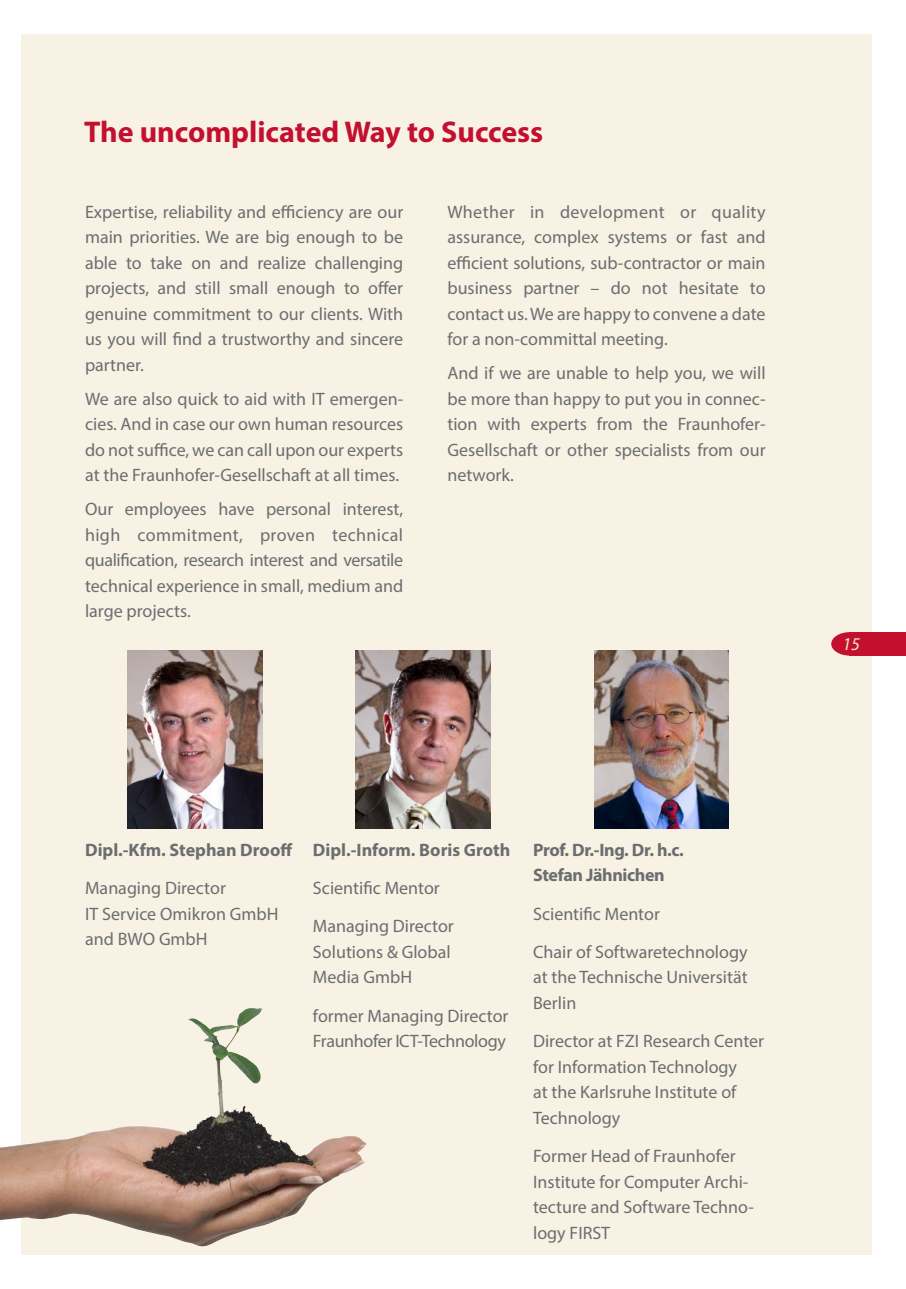
<style>
.page{position:relative;width:906px;height:1289px;background:#fff}
.page>*{position:absolute;margin:0;border:0;box-sizing:border-box;transform-origin:0 0}
.t1{font:700 30px "Myriad Pro";color:#c3102f}
.Absatzformat_1{font:18px/25.5px "Myriad Pro";color:#6c6d70;text-align:justify}
.Absatzformat_2{font:18px/25.5px "Myriad Pro";color:#6c6d70}
.Absatzformat_2-2{font:700 18px "Myriad Pro";color:#6c6d70}
.Absatzformat_2-3{font:700 18px/25.5px "Myriad Pro";letter-spacing:-.02em;color:#6c6d70}
.t2{font:italic 18px "Myriad Pro";color:#f2e8ca}
</style>
<div class="page">
<div style="left:21px;top:34px;width:851px;height:1220px;background:#f7f2e3"></div>
<div style="left:831px;top:632px;width:37px;height:23px;background:#c3102f;border-radius:50%"></div>
<div style="left:849px;top:632px;width:57px;height:23px;background:#c3102f"></div>
<img style="left:0;top:1008px;width:307px;height:238px">
<img style="left:594px;top:651px;width:135px;height:177px">
<img style="left:356px;top:651px;width:134px;height:177px">
<img style="left:128px;top:651px;width:134px;height:177px">
<p class="t1" style="left:84px;top:112px;width:460px">The uncomplicated Way to Success</p>
<p class="Absatzformat_1" style="left:85px;top:199px;width:320px">Expertise, reliability and efficiency are our main priorities. We are big enough to be able to take on and realize challenging projects, and still small enough to offer genuine commitment to our clients. With us you will find a trustworthy and sincere partner.</p>
<p class="Absatzformat_1" style="left:85px;top:386px;width:320px">We are also quick to aid with IT emergen&shy;cies. And in case our own human resources do not suffice, we can call upon our experts at the Fraunhofer-Gesellschaft at all times.</p>
<p class="Absatzformat_1" style="left:85px;top:496px;width:320px">Our employees have personal interest, high commitment, proven technical qualification, research interest and versatile technical experience in small, medium and large projects.</p>
<p class="Absatzformat_1" style="left:447px;top:199px;width:320px">Whether in development or quality assurance, complex systems or fast and efficient solutions, sub-contractor or main business partner – do not hesitate to contact us. We are happy to convene a date for a non-committal meeting.</p>
<p class="Absatzformat_1" style="left:447px;top:360px;width:320px">And if we are unable to help you, we will be more than happy to put you in connec&shy;tion with experts from the Fraunhofer-Gesellschaft or other specialists from our network.</p>
<p class="Absatzformat_2-2" style="left:85px;top:838px;width:209px">Dipl.-Kfm. Stephan Drooff</p>
<p class="Absatzformat_2" style="left:85px;top:875px;width:195px">Managing Director<br>IT Service Omikron GmbH and BWO GmbH</p>
<p class="Absatzformat_2-2" style="left:313px;top:838px;width:199px">Dipl.-Inform. Boris Groth</p>
<p class="Absatzformat_2" style="left:313px;top:875px;width:128px">Scientific Mentor</p>
<p class="Absatzformat_2" style="left:313px;top:913px;width:142px">Managing Director<br>Solutions &amp; Global<br>Media GmbH</p>
<p class="Absatzformat_2" style="left:313px;top:1002px;width:197px">former Managing Director<br>Fraunhofer ICT-Technology</p>
<p class="Absatzformat_2-3" style="left:533px;top:836px;width:152px">Prof. Dr.-Ing. Dr. h.c.<br>Stefan Jähnichen</p>
<p class="Absatzformat_2" style="left:533px;top:900px;width:128px">Scientific Mentor</p>
<p class="Absatzformat_2" style="left:533px;top:938px;width:216px;text-align:justify">Chair of Softwaretechnology at the Technische Universität Berlin</p>
<p class="Absatzformat_2" style="left:533px;top:1028px;width:232px">Director at FZI Research Center for Information Technology<br>at the Karlsruhe Institute of<br>Technology</p>
<p class="Absatzformat_2" style="left:533px;top:1142px;width:222px">Former Head of Fraunhofer<br>Institute for Computer Archi&shy;tecture and Software Techno&shy;logy FIRST</p>
<p class="t2" style="left:842px;top:632px;width:19px">15</p>
</div>
